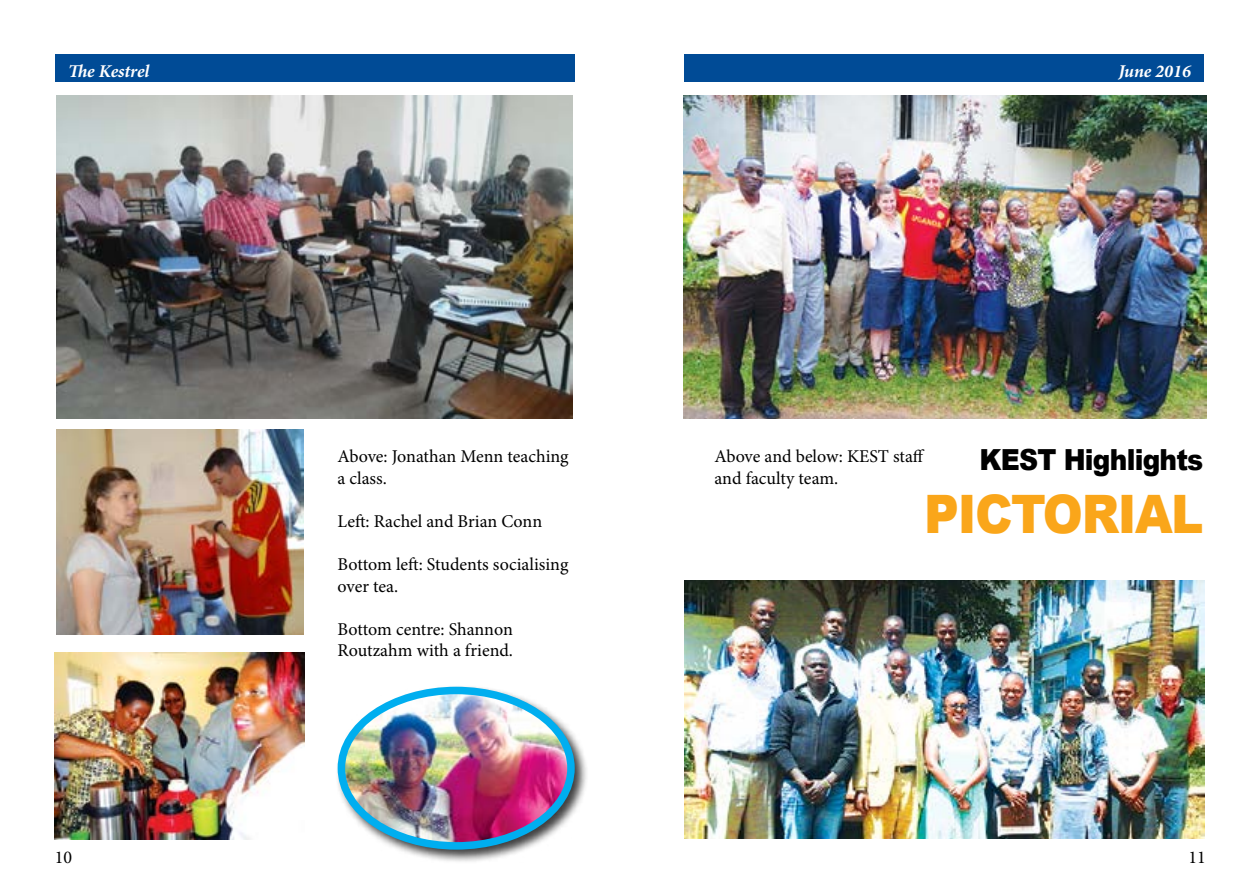
<style>
.page{position:relative;width:1259px;height:893px;background:#fff}
.page>*{position:absolute;margin:0;border:0;box-sizing:border-box;transform-origin:0 0}
.t1{font:900 53.1px "Arial";letter-spacing:-.03em;color:#faa61a;scale:.91 1}
.t2{font:900 29.1px "Arial";letter-spacing:-.03em;color:#000;scale:.91 1}
.t3{font:18px/21.6px "Minion Pro";letter-spacing:-.005em;color:#000}
.t4{font:italic 700 18px "Minion Pro";letter-spacing:-.005em;color:#fff}
</style>
<div class="page">
<div style="left:55px;top:55px;width:520px;height:27px;background:#004b96"></div>
<div style="left:683px;top:55px;width:520px;height:27px;background:#004b96"></div>
<img style="left:57px;top:95px;width:516px;height:324px">
<img style="left:57px;top:429px;width:246px;height:205px">
<img style="left:55px;top:653px;width:249px;height:187px">
<img style="left:683px;top:95px;width:523px;height:324px">
<div style="left:336px;top:685px;width:253px;height:178px;background:#000;opacity:.75"></div>
<img style="left:341px;top:690px;width:230px;height:156px">
<div style="left:338px;top:687px;width:237px;height:163px;border:8px solid #00aeef;border-radius:50%"></div>
<img style="left:684px;top:580px;width:521px;height:259px">
<p class="t4" style="left:68px;top:59px;width:83px">The Kestrel</p>
<p class="t4" style="left:1118px;top:59px;width:74px">June 2016</p>
<p class="t3" style="left:338px;top:446px;width:232px">Above: Jonathan Menn teaching a class.</p>
<p class="t3" style="left:338px;top:510px;width:206px">Left: Rachel and Brian Conn</p>
<p class="t3" style="left:338px;top:554px;width:232px">Bottom left: Students socialising over tea.</p>
<p class="t3" style="left:338px;top:618px;width:177px">Bottom centre: Shannon<br>Routzahm with a friend.</p>
<h2 class="t2" style="left:979px;top:438px;width:247px">KEST Highlights</h2>
<h1 class="t1" style="left:924px;top:476px;width:308px">PICTORIAL</h1>
<p class="t3" style="left:714px;top:446px;width:212px">Above and below: KEST staff and faculty team.</p>
<p class="t3" style="left:55px;top:846px;width:19px">10</p>
<p class="t3" style="left:1188px;top:846px;width:19px">11</p>
</div>
